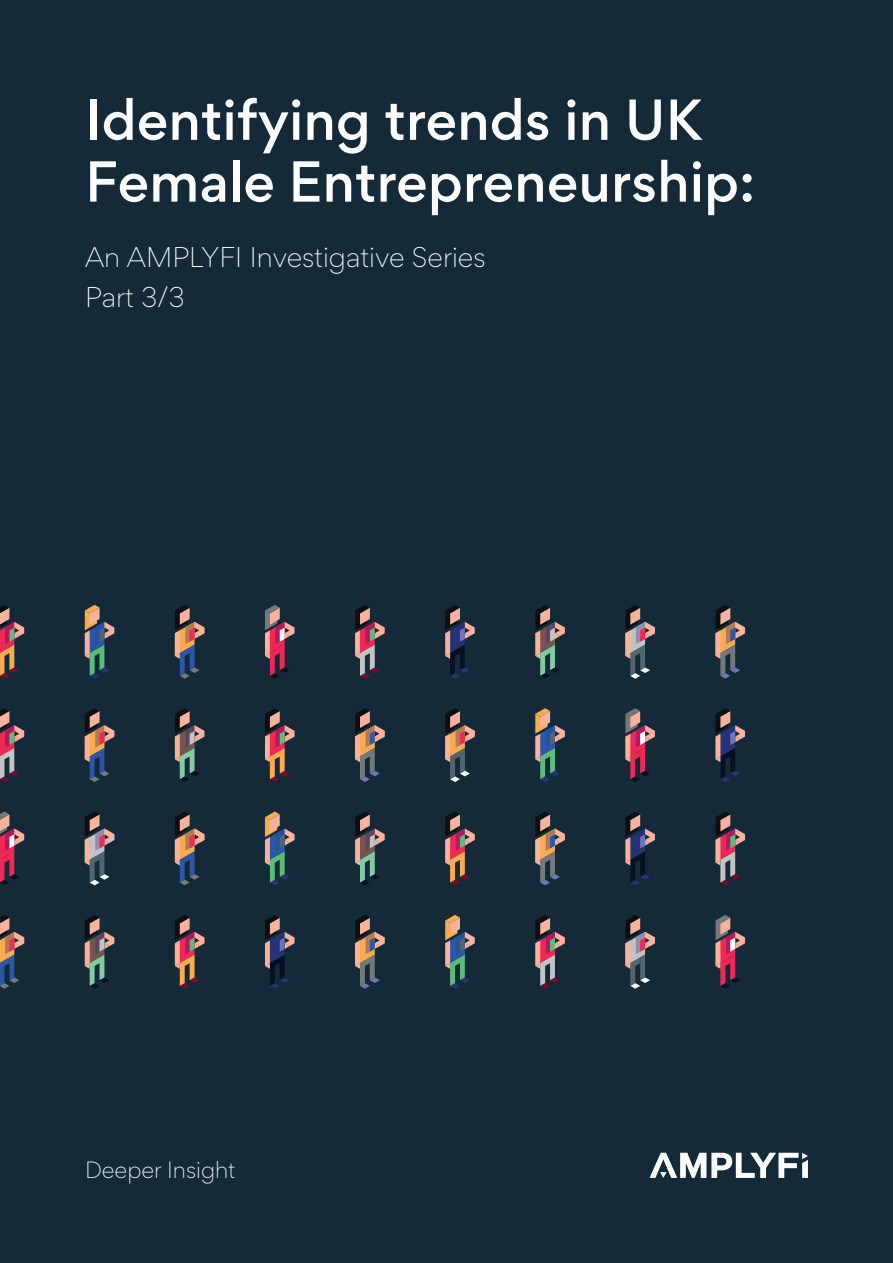
<style>
.page{position:relative;width:893px;height:1263px;background:#152a38}
.page>*{position:absolute;margin:0;border:0;box-sizing:border-box;transform-origin:0 0}
.t1{font:500 51.45px/61.8px "Gordita";color:#fff}
.t2{font:300 25.5px "Gordita";color:#fff}
.t3{font:300 21px "Gordita";color:#fff}
</style>
<div class="page">
<svg style="left:649px;top:1153px;width:159px;height:25px"></svg>
<svg style="left:0;top:605px;width:24px;height:74px"></svg>
<svg style="left:85px;top:605px;width:29px;height:74px"></svg>
<svg style="left:175px;top:605px;width:29px;height:74px"></svg>
<svg style="left:265px;top:605px;width:29px;height:74px"></svg>
<svg style="left:355px;top:605px;width:30px;height:74px"></svg>
<svg style="left:445px;top:605px;width:30px;height:74px"></svg>
<svg style="left:535px;top:605px;width:30px;height:74px"></svg>
<svg style="left:625px;top:605px;width:30px;height:74px"></svg>
<svg style="left:715px;top:605px;width:30px;height:74px"></svg>
<svg style="left:265px;top:708px;width:29px;height:74px"></svg>
<svg style="left:535px;top:708px;width:30px;height:74px"></svg>
<svg style="left:85px;top:708px;width:29px;height:74px"></svg>
<svg style="left:625px;top:708px;width:30px;height:74px"></svg>
<svg style="left:0;top:708px;width:24px;height:74px"></svg>
<svg style="left:715px;top:708px;width:30px;height:74px"></svg>
<svg style="left:175px;top:708px;width:29px;height:74px"></svg>
<svg style="left:445px;top:708px;width:30px;height:74px"></svg>
<svg style="left:355px;top:708px;width:30px;height:74px"></svg>
<svg style="left:445px;top:812px;width:30px;height:73px"></svg>
<svg style="left:265px;top:811px;width:29px;height:74px"></svg>
<svg style="left:175px;top:811px;width:29px;height:74px"></svg>
<svg style="left:0;top:811px;width:24px;height:74px"></svg>
<svg style="left:715px;top:811px;width:30px;height:74px"></svg>
<svg style="left:625px;top:811px;width:30px;height:74px"></svg>
<svg style="left:355px;top:812px;width:30px;height:73px"></svg>
<svg style="left:85px;top:811px;width:29px;height:74px"></svg>
<svg style="left:535px;top:811px;width:30px;height:74px"></svg>
<svg style="left:175px;top:915px;width:29px;height:74px"></svg>
<svg style="left:445px;top:915px;width:30px;height:74px"></svg>
<svg style="left:0;top:915px;width:24px;height:74px"></svg>
<svg style="left:715px;top:915px;width:30px;height:74px"></svg>
<svg style="left:535px;top:915px;width:30px;height:74px"></svg>
<svg style="left:265px;top:915px;width:29px;height:74px"></svg>
<svg style="left:85px;top:915px;width:29px;height:74px"></svg>
<svg style="left:625px;top:915px;width:30px;height:74px"></svg>
<svg style="left:355px;top:915px;width:30px;height:74px"></svg>
<p class="t1" style="left:85px;top:89px;width:672px">Identifying trends in UK<br>Female Entrepreneurship:</p>
<p class="t2" style="left:85px;top:239px;width:402px">An AMPLYFI Investigative Series</p>
<p class="t2" style="left:85px;top:278px;width:101px">Part 3/3</p>
<p class="t3" style="left:85px;top:1154px;width:152px">Deeper Insight</p>
</div>
